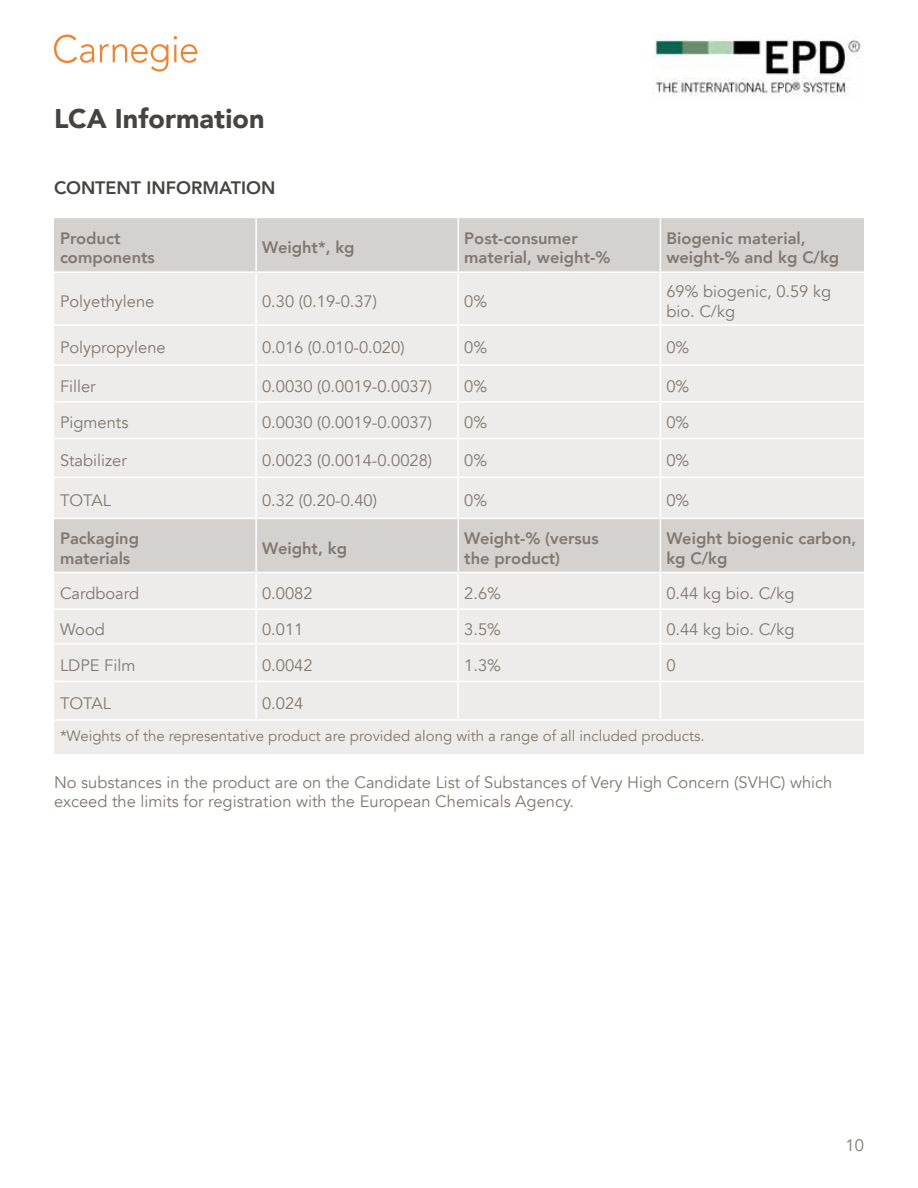
<style>
.page{position:relative;width:918px;height:1188px;background:#fff}
.page>*{position:absolute;margin:0;border:0;box-sizing:border-box;transform-origin:0 0}
.t1{font:900 27px "Avenir";letter-spacing:.005em;color:#464442}
.t2{font:800 18px "Avenir";color:#464442}
.t3{font:16.5px/19.8px "Avenir";color:#807871}
.t4{font:800 16.5px/19.8px "Avenir";color:#807871}
.t5{font:15px "Avenir";color:#807871}
</style>
<div class="page">
<svg style="left:54px;top:35px;width:40px;height:28px"></svg>
<svg style="left:100px;top:44px;width:68px;height:27px"></svg>
<svg style="left:174px;top:36px;width:23px;height:27px"></svg>
<img style="left:653px;top:37px;width:208px;height:59px">
<div style="left:54px;top:218px;width:810px;height:53px;background:#d5d1ce"></div>
<svg style="left:54px;top:273px;width:810px;height:481px;background:#ebe9e6"></svg>
<hr style="left:255px;top:218px;width:2px;height:53px;background:#fff">
<hr style="left:458px;top:218px;width:1px;height:53px;background:#fff">
<hr style="left:660px;top:218px;width:1px;height:53px;background:#fff">
<hr style="left:255px;top:273px;width:2px;height:51px;background:#fff">
<hr style="left:458px;top:273px;width:1px;height:51px;background:#fff">
<hr style="left:660px;top:273px;width:1px;height:51px;background:#fff">
<hr style="left:54px;top:324px;width:202px;height:2px;background:#fff">
<hr style="left:256px;top:324px;width:202px;height:2px;background:#fff">
<hr style="left:255px;top:326px;width:2px;height:38px;background:#fff">
<hr style="left:458px;top:324px;width:202px;height:2px;background:#fff">
<hr style="left:458px;top:326px;width:1px;height:38px;background:#fff">
<hr style="left:660px;top:324px;width:204px;height:2px;background:#fff">
<hr style="left:660px;top:326px;width:1px;height:38px;background:#fff">
<hr style="left:54px;top:364px;width:202px;height:2px;background:#fff">
<hr style="left:256px;top:364px;width:202px;height:2px;background:#fff">
<hr style="left:255px;top:366px;width:2px;height:35px;background:#fff">
<hr style="left:458px;top:364px;width:202px;height:2px;background:#fff">
<hr style="left:458px;top:366px;width:1px;height:35px;background:#fff">
<hr style="left:660px;top:364px;width:204px;height:2px;background:#fff">
<hr style="left:660px;top:366px;width:1px;height:35px;background:#fff">
<hr style="left:54px;top:401px;width:202px;height:2px;background:#fff">
<hr style="left:256px;top:401px;width:202px;height:2px;background:#fff">
<hr style="left:255px;top:403px;width:2px;height:35px;background:#fff">
<hr style="left:458px;top:401px;width:202px;height:2px;background:#fff">
<hr style="left:458px;top:403px;width:1px;height:35px;background:#fff">
<hr style="left:660px;top:401px;width:204px;height:2px;background:#fff">
<hr style="left:660px;top:403px;width:1px;height:35px;background:#fff">
<hr style="left:54px;top:438px;width:202px;height:1px;background:#fff">
<hr style="left:256px;top:438px;width:202px;height:1px;background:#fff">
<hr style="left:255px;top:439px;width:2px;height:38px;background:#fff">
<hr style="left:458px;top:438px;width:202px;height:1px;background:#fff">
<hr style="left:458px;top:439px;width:1px;height:38px;background:#fff">
<hr style="left:660px;top:438px;width:204px;height:1px;background:#fff">
<hr style="left:660px;top:439px;width:1px;height:38px;background:#fff">
<hr style="left:54px;top:477px;width:202px;height:1px;background:#fff">
<hr style="left:256px;top:477px;width:202px;height:1px;background:#fff">
<hr style="left:255px;top:478px;width:2px;height:40px;background:#fff">
<hr style="left:458px;top:477px;width:202px;height:1px;background:#fff">
<hr style="left:458px;top:478px;width:1px;height:40px;background:#fff">
<hr style="left:660px;top:477px;width:204px;height:1px;background:#fff">
<hr style="left:660px;top:478px;width:1px;height:40px;background:#fff">
<hr style="left:54px;top:518px;width:202px;height:1px;background:#fff">
<hr style="left:256px;top:518px;width:202px;height:1px;background:#fff">
<hr style="left:255px;top:519px;width:2px;height:53px;background:#fff">
<hr style="left:458px;top:518px;width:202px;height:1px;background:#fff">
<hr style="left:458px;top:519px;width:1px;height:53px;background:#fff">
<hr style="left:660px;top:518px;width:204px;height:1px;background:#fff">
<hr style="left:660px;top:519px;width:1px;height:53px;background:#fff">
<hr style="left:54px;top:572px;width:202px;height:1px;background:#fff">
<hr style="left:256px;top:572px;width:202px;height:1px;background:#fff">
<hr style="left:255px;top:573px;width:2px;height:35px;background:#fff">
<hr style="left:458px;top:572px;width:202px;height:1px;background:#fff">
<hr style="left:458px;top:573px;width:1px;height:35px;background:#fff">
<hr style="left:660px;top:572px;width:204px;height:1px;background:#fff">
<hr style="left:660px;top:573px;width:1px;height:35px;background:#fff">
<hr style="left:54px;top:608px;width:202px;height:2px;background:#fff">
<hr style="left:256px;top:608px;width:202px;height:2px;background:#fff">
<hr style="left:255px;top:610px;width:2px;height:33px;background:#fff">
<hr style="left:458px;top:608px;width:202px;height:2px;background:#fff">
<hr style="left:458px;top:610px;width:1px;height:33px;background:#fff">
<hr style="left:660px;top:608px;width:204px;height:2px;background:#fff">
<hr style="left:660px;top:610px;width:1px;height:33px;background:#fff">
<hr style="left:54px;top:643px;width:202px;height:1px;background:#fff">
<hr style="left:256px;top:643px;width:202px;height:1px;background:#fff">
<hr style="left:255px;top:644px;width:2px;height:37px;background:#fff">
<hr style="left:458px;top:643px;width:202px;height:1px;background:#fff">
<hr style="left:458px;top:644px;width:1px;height:37px;background:#fff">
<hr style="left:660px;top:643px;width:204px;height:1px;background:#fff">
<hr style="left:660px;top:644px;width:1px;height:37px;background:#fff">
<hr style="left:54px;top:681px;width:202px;height:1px;background:#fff">
<hr style="left:256px;top:681px;width:202px;height:1px;background:#fff">
<hr style="left:255px;top:682px;width:2px;height:37px;background:#fff">
<hr style="left:458px;top:681px;width:202px;height:1px;background:#fff">
<hr style="left:458px;top:682px;width:1px;height:37px;background:#fff">
<hr style="left:660px;top:681px;width:204px;height:1px;background:#fff">
<hr style="left:660px;top:682px;width:1px;height:37px;background:#fff">
<hr style="left:54px;top:719px;width:202px;height:2px;background:#fff">
<hr style="left:256px;top:719px;width:202px;height:2px;background:#fff">
<hr style="left:458px;top:719px;width:202px;height:2px;background:#fff">
<hr style="left:660px;top:719px;width:204px;height:2px;background:#fff">
<h1 class="t1" style="left:54px;top:95px;width:212px">LCA Information</h1>
<p class="t2" style="left:54px;top:173px;width:223px">CONTENT INFORMATION</p>
<p class="t4" style="left:60px;top:228px;width:96px">Product components</p>
<p class="t4" style="left:262px;top:238px;width:94px">Weight*, kg</p>
<p class="t4" style="left:464px;top:228px;width:148px">Post-consumer material, weight-%</p>
<p class="t4" style="left:666px;top:228px;width:174px">Biogenic material, weight-% and kg C/kg</p>
<p class="t3" style="left:60px;top:292px;width:96px">Polyethylene</p>
<p class="t3" style="left:262px;top:292px;width:116px">0.30 (0. 19-0.37)</p>
<p class="t3" style="left:464px;top:292px;width:24px">0%</p>
<p class="t3" style="left:666px;top:282px;width:166px">69% biogenic, 0.59 kg bio. C/kg</p>
<p class="t3" style="left:60px;top:338px;width:107px">Polypropylene</p>
<p class="t3" style="left:262px;top:338px;width:144px">0.016 (0.010-0.020)</p>
<p class="t3" style="left:464px;top:338px;width:24px">0%</p>
<p class="t3" style="left:666px;top:338px;width:24px">0%</p>
<p class="t3" style="left:60px;top:376px;width:37px">Filler</p>
<p class="t3" style="left:262px;top:376px;width:172px">0.0030 (0.0019-0.0037)</p>
<p class="t3" style="left:464px;top:376px;width:24px">0%</p>
<p class="t3" style="left:666px;top:376px;width:24px">0%</p>
<p class="t3" style="left:60px;top:413px;width:70px">Pigments</p>
<p class="t3" style="left:262px;top:413px;width:172px">0.0030 (0.0019-0.0037)</p>
<p class="t3" style="left:464px;top:413px;width:24px">0%</p>
<p class="t3" style="left:666px;top:413px;width:24px">0%</p>
<p class="t3" style="left:60px;top:451px;width:68px">Stabilizer</p>
<p class="t3" style="left:262px;top:451px;width:172px">0.0023 (0.0014-0.0028)</p>
<p class="t3" style="left:464px;top:451px;width:24px">0%</p>
<p class="t3" style="left:666px;top:451px;width:24px">0%</p>
<p class="t3" style="left:60px;top:491px;width:53px">TOTAL</p>
<p class="t3" style="left:262px;top:491px;width:116px">0.32 (0.20-0.40)</p>
<p class="t3" style="left:464px;top:491px;width:24px">0%</p>
<p class="t3" style="left:666px;top:491px;width:24px">0%</p>
<p class="t4" style="left:60px;top:528px;width:81px">Packaging materials</p>
<p class="t4" style="left:262px;top:538px;width:86px">Weight, kg</p>
<p class="t4" style="left:464px;top:528px;width:136px">Weight-% (versus the product)</p>
<p class="t4" style="left:666px;top:528px;width:192px">Weight biogenic carbon, kg C/kg</p>
<p class="t3" style="left:60px;top:584px;width:81px">Cardboard</p>
<p class="t3" style="left:262px;top:584px;width:52px">0.0082</p>
<p class="t3" style="left:464px;top:584px;width:38px">2.6%</p>
<p class="t3" style="left:666px;top:584px;width:130px">0.44 kg bio. C/kg</p>
<p class="t3" style="left:60px;top:619px;width:46px">Wood</p>
<p class="t3" style="left:262px;top:619px;width:43px">0.011</p>
<p class="t3" style="left:464px;top:619px;width:38px">3.5%</p>
<p class="t3" style="left:666px;top:619px;width:130px">0.44 kg bio. C/kg</p>
<p class="t3" style="left:60px;top:656px;width:77px">LDPE Film</p>
<p class="t3" style="left:262px;top:656px;width:52px">0. 0042</p>
<p class="t3" style="left:464px;top:656px;width:38px">1.3%</p>
<p class="t3" style="left:666px;top:656px;width:11px">0</p>
<p class="t3" style="left:60px;top:693px;width:53px">TOTAL</p>
<p class="t3" style="left:262px;top:693px;width:43px">0.024</p>
<p class="t5" style="left:60px;top:727px;width:644px">*Weights of the representative product are provided along with a range of all included products.</p>
<p class="t3" style="left:54px;top:772px;width:780px">No substances in the product are on the Candidate List of Substances of Very High Concern (SVHC) which exceed the limits for registration with the European Chemicals Agency.</p>
<p class="t3" style="left:846px;top:1135px;width:20px">10</p>
</div>
